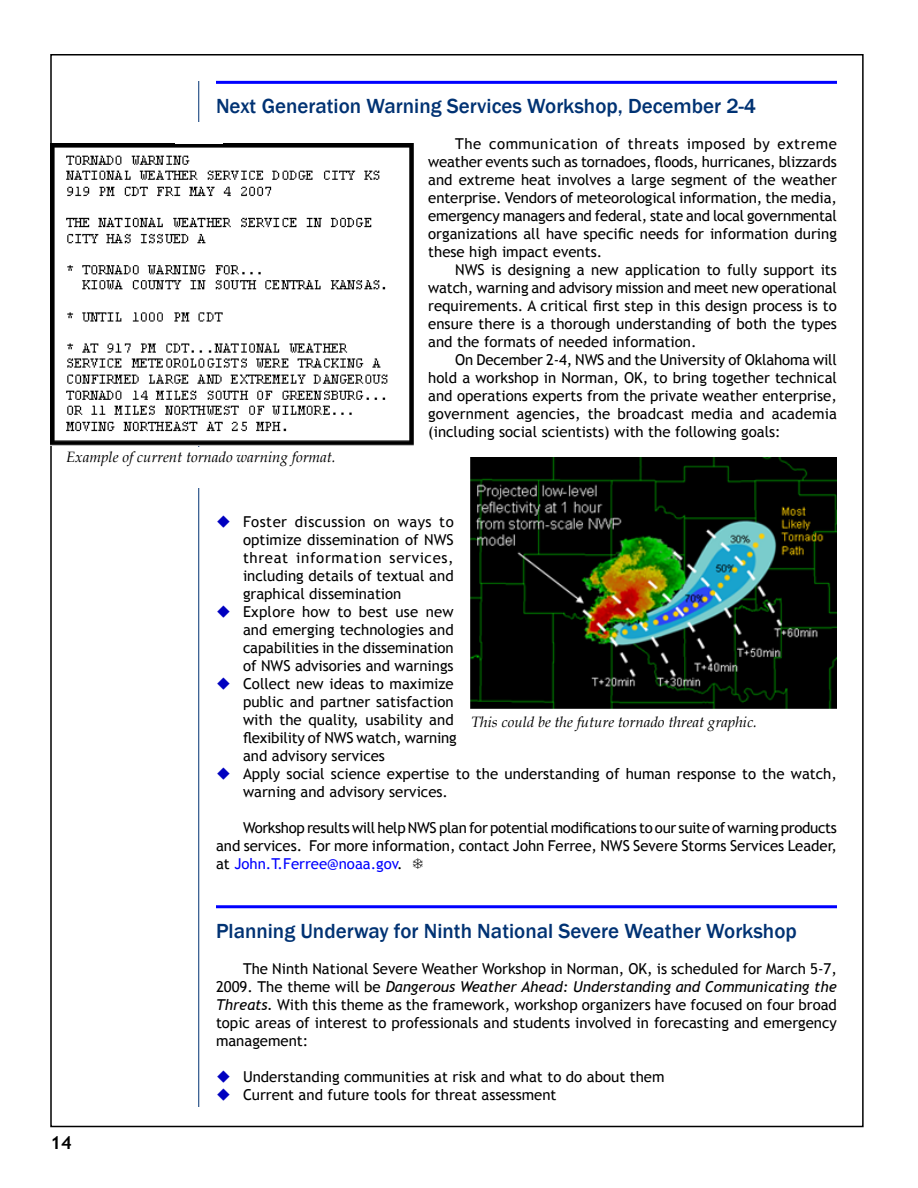
<style>
.page{position:relative;width:918px;height:1188px;background:#fff}
.page>*{position:absolute;margin:0;border:0;box-sizing:border-box;transform-origin:0 0}
.t1{font:500 21px "Franklin Gothic";color:#003273}
.t2{font:700 18px "Trebuchet MS";color:#000}
.t3{font:15px/18px "Trebuchet MS";color:#000;text-align:justify}
.t4{font:italic 15px "Book Antiqua";color:#000}
.s1{color:#00f}
.s2{font-style:italic}
</style>
<div class="page">
<hr style="left:198px;top:81px;width:1px;height:1026px;background:#003273">
<hr style="left:216px;top:81px;width:621px;height:3px;background:#00f">
<hr style="left:216px;top:905px;width:621px;height:3px;background:#00f">
<img style="left:50px;top:143px;width:364px;height:303px">
<img style="left:470px;top:458px;width:367px;height:251px">
<div style="left:66px;top:447px;width:346px;height:41px;background:#fff"></div>
<div style="left:176px;top:122px;width:47px;height:21px;background:#fff"></div>
<h1 class="t1" style="left:216px;top:93px;width:542px">Next Generation Warning Services Workshop, December 2-4</h1>
<p class="t3" style="left:428px;top:135px;width:410px;text-indent:27px">The communication of threats imposed by extreme weather events such as tornadoes, floods, hurricanes, blizzards and extreme heat involves a large segment of the weather enterprise. Vendors of meteorological information, the media, emergency managers and federal, state and local governmental organizations all have specific needs for information during these high impact events.</p>
<p class="t3" style="left:428px;top:261px;width:410px;text-indent:27px">NWS is designing a new application to fully support its watch, warning and advisory mission and meet new operational requirements. A critical first step in this design process is to ensure there is a thorough understanding of both the types and the formats of needed information.</p>
<p class="t3" style="left:428px;top:351px;width:410px;text-indent:27px">On December 2-4, NWS and the University of Oklahoma will hold a workshop in Norman, OK, to bring together technical and operations experts from the private weather enterprise, government agencies, the broadcast media and academia (including social scientists) with the following goals:</p>
<p class="t4" style="left:66px;top:447px;width:271px">Example of current tornado warning format.</p>
<p class="t3" style="left:243px;top:513px;width:595px;text-align:left">Foster discussion on ways to<br>optimize dissemination of NWS<br>threat information services,<br>including details of textual and<br>graphical dissemination<br>Explore how to best use new<br>and emerging technologies and<br>capabilities in the dissemination<br>of NWS advisories and warnings<br>Collect new ideas to maximize<br>public and partner satisfaction<br>with the quality, usability and<br>flexibility of NWS watch, warning<br>and advisory services<br>Apply social science expertise to the understanding of human response to the watch, warning and advisory services.</p>
<p class="t3" style="left:216px;top:819px;width:622px;text-indent:27px">Workshop results will help NWS plan for potential modifications to our suite of warning products and services. For more information, contact John Ferree, NWS Severe Storms Services Leader, at <span class="s1">John.T.Ferree@noaa.gov</span>.</p>
<p class="t4" style="left:471px;top:711px;width:287px">This could be the future tornado threat graphic.</p>
<p class="t2" style="left:50px;top:1131px;width:23px">14</p>
<h1 class="t1" style="left:216px;top:918px;width:582px">Planning Underway for Ninth National Severe Weather Workshop</h1>
<p class="t3" style="left:216px;top:960px;width:623px;text-indent:27px">The Ninth National Severe Weather Workshop in Norman, OK, is scheduled for March 5-7, 2009. The theme will be <span class="s2">Dangerous Weather Ahead: Understanding and Communicating the Threats.</span> With this theme as the framework, workshop organizers have focused on four broad topic areas of interest to professionals and students involved in forecasting and emergency management:</p>
<p class="t3" style="left:243px;top:1068px;width:423px">Understanding communities at risk and what to do about them<br>Current and future tools for threat assessment</p>
</div>
